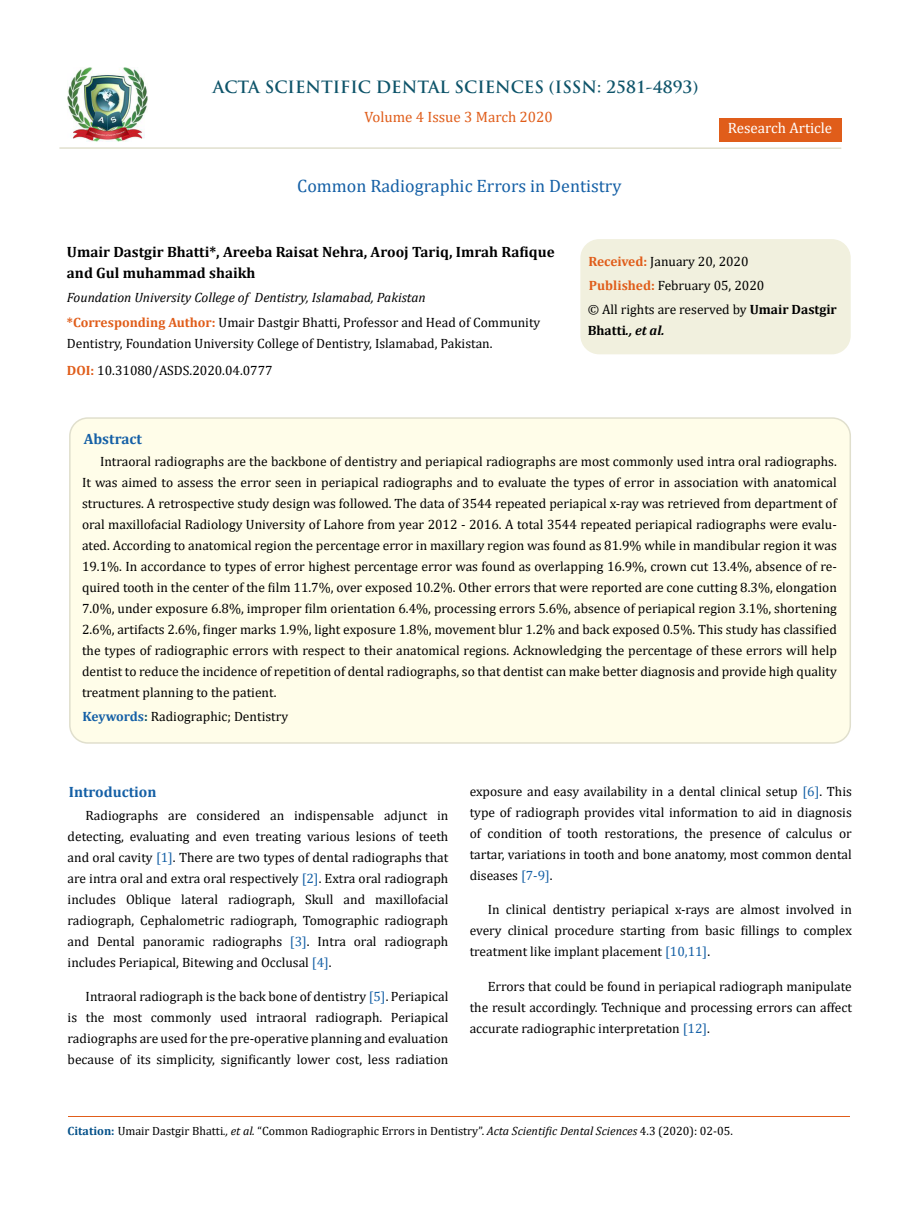
<style>
.page{position:relative;width:917px;height:1224px;background:#fff}
.page>*{position:absolute;margin:0;border:0;box-sizing:border-box;transform-origin:0 0}
.t1{font:18px "Cambria";color:#1560a6}
.t2{font:700 16.5px "Trajan Pro";color:#0e546a}
.t3{font:700 15px/21px "Cambria";color:#000}
.t4{font:15px "Cambria";color:#e05d1a}
.t5{font:700 15px "Cambria";color:#1560a6}
.t6{font:15px "Cambria";color:#fff}
.t7{font:13.5px/21px "Cambria";color:#000;text-align:justify}
.t8{font:italic 13.5px/25.2px "Cambria";color:#000}
.t9{font:italic 700 13.5px "Cambria";color:#000}
.t10{font:12px "Cambria";color:#000}
.s1{font-weight:700;font-style:normal;color:#e05d1a}
.s2{font-style:normal}
.s3{font-weight:700;color:#e05d1a}
.s4{font-weight:700}
.s5{font-weight:700;color:#1560a6}
.s6{font-weight:700;color:#0e546a}
.s7{color:#1560a6}
.s8{font-weight:700;color:#035089}
.s9{font-style:italic}
</style>
<div class="page">
<img style="left:68px;top:67px;width:80px;height:74px">
<div style="left:718px;top:118px;width:123px;height:24px;background:#e05d1a"></div>
<div style="left:70px;top:418px;width:780px;height:325px;background:#fffde9;border-radius:18px"></div>
<div style="left:69px;top:417px;width:782px;height:327px;border:2px solid #e0dfcd;border-radius:18px"></div>
<div style="left:581px;top:240px;width:269px;height:114px;background:#f1f0de;border-radius:18px"></div>
<div style="left:580px;top:239px;width:270px;height:115px;border:2px solid #f1f0de;border-radius:18px"></div>
<hr style="left:59px;top:147px;width:782px;height:2px;background:#e0dfcd">
<hr style="left:68px;top:1117px;width:782px;height:1px;background:#e05d1a">
<p class="t2" style="left:213px;top:76px;width:487px">ACTA SCIENTIFIC DENTAL SCIENCES (ISSN: 2581-4893)</p>
<p class="t4" style="left:364px;top:108px;width:190px">Volume 4 Issue 3 March 2020</p>
<h1 class="t1" style="left:297px;top:175px;width:326px">Common Radiographic Errors in Dentistry</h1>
<p class="t6" style="left:727px;top:119px;width:106px">Research Article</p>
<p class="t3" style="left:67px;top:241px;width:489px">Umair Dastgir Bhatti*, Areeba Raisat Nehra, Arooj Tariq, Imrah Rafique and Gul muhammad shaikh</p>
<p class="t8" style="left:67px;top:284px;width:475px">Foundation University College of Dentistry, Islamabad, Pakistan<br><span class="s1">*Corresponding Author:</span> <span class="s2">Umair Dastgir Bhatti, Professor and Head of Community</span></p>
<p class="t7" style="left:67px;top:333px;width:427px">Dentistry, Foundation University College of Dentistry, Islamabad, Pakistan.</p>
<p class="t7" style="left:67px;top:360px;width:207px"><span class="s3">DOI:</span> 10.31080/ASDS.2020.04.0777</p>
<p class="t5" style="left:84px;top:428px;width:60px">Abstract</p>
<p class="t7" style="left:587px;top:249px;width:250px;line-height:24.2px;text-align:left"><span class="s3">Received:</span> January 20, 2020<br><span class="s3">Published:</span> February 05, 2020<br>© All rights are reserved by <span class="s4">Umair Dastgir</span></p>
<p class="t9" style="left:587px;top:321px;width:78px"><span class="s2">Bhatti</span>., et al.</p>
<p class="t7" style="left:82px;top:450px;width:756px;text-indent:18px">Intraoral radiographs are the backbone of dentistry and periapical radiographs are most commonly used intra oral radiographs.<br>It was aimed to assess the error seen in periapical radiographs and to evaluate the types of error in association with anatomical structures. A retrospective study design was followed. The data of 3544 repeated periapical x-ray was retrieved from department of oral maxillofacial Radiology University of Lahore from year 2012 - 2016. A total 3544 repeated periapical radiographs were evalu&shy;ated. According to anatomical region the percentage error in maxillary region was found as 81.9% while in mandibular region it was 19.1%. In accordance to types of error highest percentage error was found as overlapping 16.9%, crown cut 13.4%, absence of re&shy;quired tooth in the center of the film 11.7%, over exposed 10.2%. Other errors that were reported are cone cutting 8.3%, elongation 7.0%, under exposure 6.8%, improper film orientation 6.4%, processing errors 5.6%, absence of periapical region 3.1%, shortening 2.6%, artifacts 2.6%, finger marks 1.9%, light exposure 1.8%, movement blur 1.2% and back exposed 0.5%. This study has classified the types of radiographic errors with respect to their anatomical regions. Acknowledging the percentage of these errors will help dentist to reduce the incidence of repetition of dental radiographs, so that dentist can make better diagnosis and provide high quality treatment planning to the patient.</p>
<p class="t7" style="left:83px;top:706px;width:207px"><span class="s5">Keywords</span><span class="s6">:</span> Radiographic; Dentistry</p>
<p class="t5" style="left:69px;top:781px;width:89px">Introduction</p>
<p class="t7" style="left:68px;top:805px;width:382px;text-indent:18px">Radiographs are considered an indispensable adjunct in detecting, evaluating and even treating various lesions of teeth and oral cavity <span class="s7">[1]</span>. There are two types of dental radiographs that are intra oral and extra oral respectively <span class="s7">[2]</span>. Extra oral radiograph includes Oblique lateral radiograph, Skull and maxillofacial radiograph, Cephalometric radiograph, Tomographic radiograph and Dental panoramic radiographs <span class="s7">[3]</span>. Intra oral radiograph includes Periapical, Bitewing and Occlusal <span class="s7">[4]</span>.</p>
<p class="t7" style="left:68px;top:986px;width:382px;text-indent:18px">Intraoral radiograph is the back bone of dentistry <span class="s7">[5]</span>. Periapical is the most commonly used intraoral radiograph. Periapical radiographs are used for the pre-operative planning and evaluation because of its simplicity, significantly lower cost, less radiation</p>
<p class="t7" style="left:469px;top:781px;width:384px">exposure and easy availability in a dental clinical setup <span class="s7">[6]</span>. This type of radiograph provides vital information to aid in diagnosis of condition of tooth restorations, the presence of calculus or tartar, variations in tooth and bone anatomy, most common dental diseases <span class="s7">[7-9]</span>.</p>
<p class="t7" style="left:469px;top:899px;width:384px;text-indent:18px">In clinical dentistry periapical x-rays are almost involved in every clinical procedure starting from basic fillings to complex treatment like implant placement <span class="s7">[10,11]</span>.</p>
<p class="t7" style="left:469px;top:976px;width:384px;text-indent:18px">Errors that could be found in periapical radiograph manipulate the result accordingly. Technique and processing errors can affect accurate radiographic interpretation <span class="s7">[12]</span>.</p>
<p class="t10" style="left:68px;top:1124px;width:666px"><span class="s8">Citation:</span> Umair Dastgir Bhatti<span class="s9">., et al.</span> “Common Radiographic Errors in Dentistry”. <span class="s9">Acta Scientific Dental Sciences</span> 4.3 (2020): 02-05.</p>
</div>
